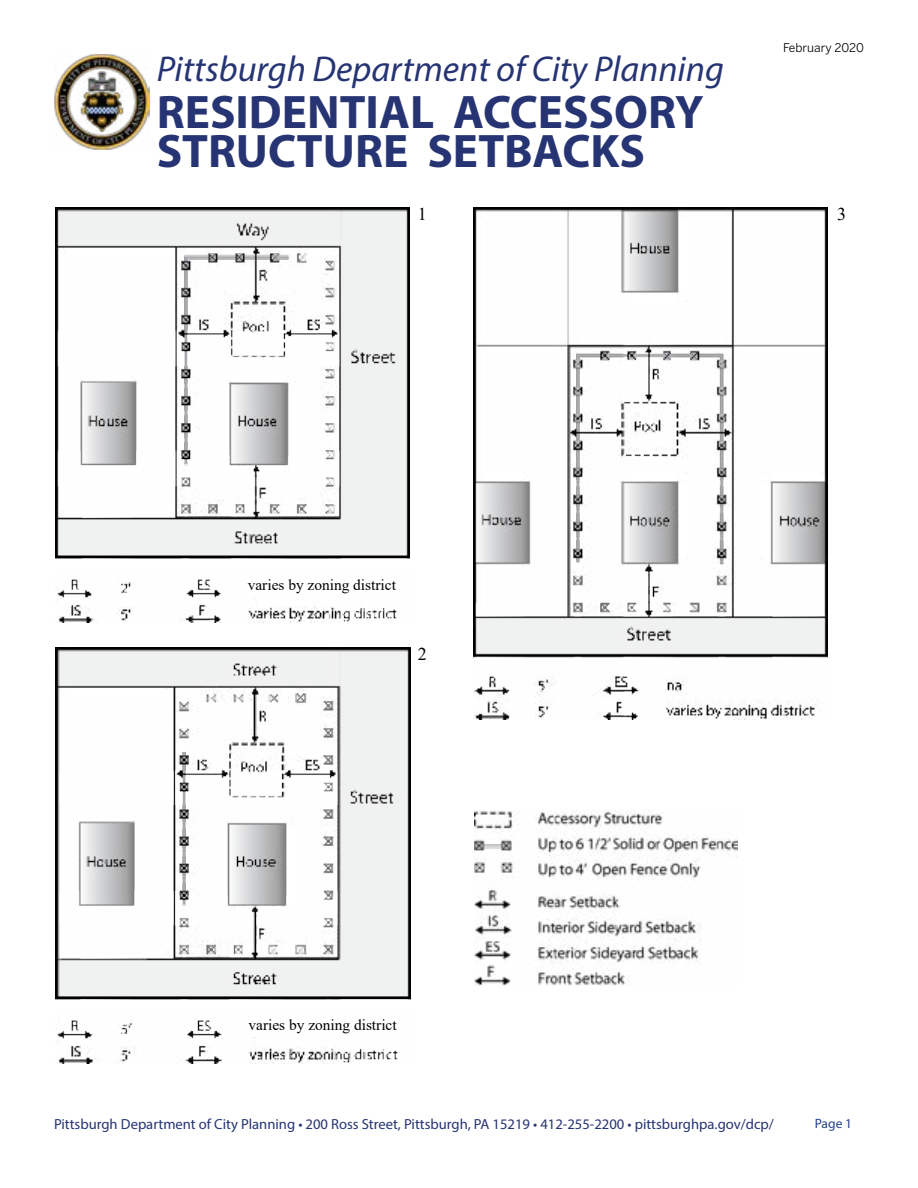
<style>
.page{position:relative;width:918px;height:1188px;background:#fff}
.page>*{position:absolute;margin:0;border:0;box-sizing:border-box;transform-origin:0 0}
.t1{font:700 47.25px/39px "Myriad Pro";color:#263473}
.t2{font:italic 36px "Myriad Pro";color:#263473}
.t3{font:18px "Times New Roman";color:#000}
.t4{font:15.3px "Times New Roman";color:#000}
.t5{font:14.7px "Myriad Pro";color:#263473}
.t6{font:13.5px "Myriad Pro";color:#25408f}
.t7{font:12px "Benton Sans";color:#000}
</style>
<div class="page">
<img style="left:475px;top:810px;width:263px;height:176px">
<img style="left:56px;top:208px;width:353px;height:415px">
<img style="left:473px;top:208px;width:354px;height:511px">
<img style="left:56px;top:648px;width:354px;height:415px">
<img style="left:177px;top:692px;width:110px;height:62px">
<div style="left:178px;top:740px;width:10px;height:12px;background:#fff"></div>
<div style="left:248px;top:579px;width:154px;height:18px;background:#fff"></div>
<div style="left:249px;top:1019px;width:154px;height:17px;background:#fff"></div>
<img style="left:54px;top:54px;width:96px;height:95px">
<h2 class="t2" style="left:157px;top:47px;width:569px">Pittsburgh Department of City Planning</h2>
<h1 class="t1" style="left:157px;top:91px;width:548px">RESIDENTIAL ACCESSORY<br>STRUCTURE SETBACKS</h1>
<p class="t3" style="left:418px;top:202px;width:10px">1</p>
<p class="t7" style="left:783px;top:40px;width:82px">February 2020</p>
<p class="t3" style="left:837px;top:201px;width:10px">3</p>
<p class="t4" style="left:248px;top:574px;width:150px">varies by zoning district</p>
<p class="t3" style="left:418px;top:642px;width:10px">2</p>
<p class="t4" style="left:249px;top:1014px;width:150px">varies by zoning district</p>
<p class="t5" style="left:54px;top:1115px;width:721px">Pittsburgh Department of City Planning • 200 Ross Street, Pittsburgh, PA 15219 • 412-255-2200 • pittsburghpa.gov/dcp/</p>
<p class="t6" style="left:815px;top:1116px;width:39px">Page 1</p>
</div>
